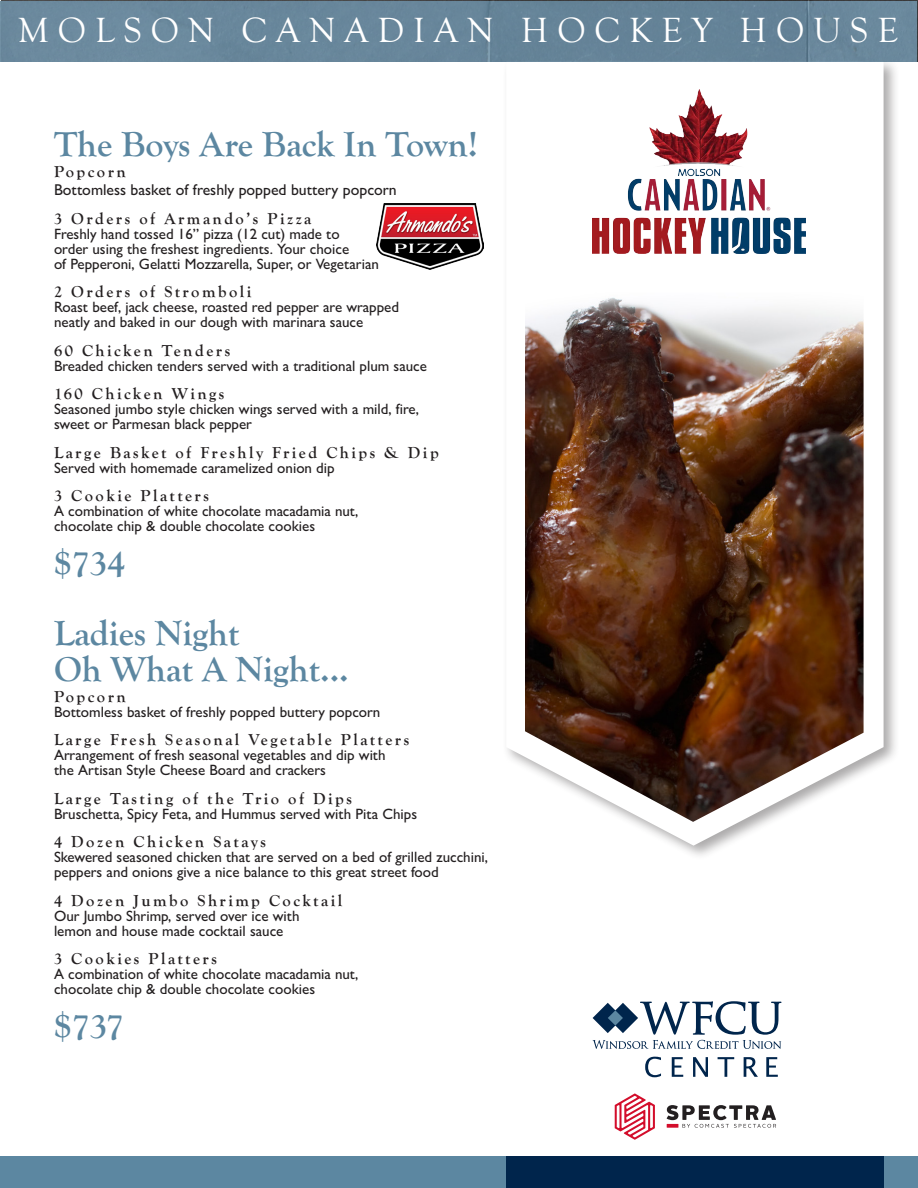
<style>
.page{position:relative;width:918px;height:1188px;background:#fff}
.page>*{position:absolute;margin:0;border:0;box-sizing:border-box;transform-origin:0 0}
.t1{font:700 36px "Goudy Old Style T";color:#5c87a1}
.t2{font:36px "Goudy Old Style T";letter-spacing:.25em;color:#fff}
.t3{font:700 16.5px "Goudy Old Style T";letter-spacing:.15em;color:#231f20}
.t4{font:500 15.75px "Gill Sans MT Std";color:#231f20}
.t5{font:500 15px/15px "Gill Sans MT Std";color:#231f20}
</style>
<div class="page">
<div style="left:502px;top:57px;width:398px;height:804px;background:#231f20;opacity:.38"></div>
<svg style="left:506px;top:62px;width:378px;height:784px"></svg>
<img style="left:525px;top:62px;width:339px;height:760px">
<img style="left:592px;top:90px;width:214px;height:164px">
<div style="left:0;top:0;width:918px;height:62px;background:#68869b"></div>
<div style="left:0;top:1156px;width:918px;height:32px;background:#5c87a1"></div>
<svg style="left:615px;top:1094px;width:40px;height:46px"></svg>
<svg style="left:667px;top:1105px;width:109px;height:23px"></svg>
<div style="left:506px;top:1156px;width:378px;height:32px;background:#00254c"></div>
<svg style="left:592px;top:1001px;width:190px;height:48px"></svg>
<svg style="left:645px;top:1057px;width:16px;height:20px"></svg>
<svg style="left:672px;top:1057px;width:11px;height:20px"></svg>
<svg style="left:693px;top:1057px;width:15px;height:20px"></svg>
<svg style="left:718px;top:1057px;width:16px;height:20px"></svg>
<svg style="left:744px;top:1057px;width:14px;height:20px"></svg>
<svg style="left:766px;top:1057px;width:12px;height:20px"></svg>
<img style="left:377px;top:203px;width:106px;height:67px">
<p class="t2" style="left:18px;top:10px;width:882px">MOLSON CANADIAN HOCKEY HOUSE</p>
<p class="t1" style="left:54px;top:124px;width:425px">The Boys Are Back In Town!</p>
<p class="t3" style="left:54px;top:163px;width:73px">Popcorn</p>
<p class="t4" style="left:54px;top:181px;width:344px">Bottomless basket of freshly popped buttery popcorn</p>
<p class="t3" style="left:54px;top:209px;width:259px">3 Orders of Armando’s Pizza</p>
<p class="t5" style="left:54px;top:226px;width:287px">Freshly hand tossed 16” pizza (12 cut) made to</p>
<p class="t5" style="left:54px;top:241px;width:297px">order using the freshest ingredients. Your choice</p>
<p class="t5" style="left:54px;top:256px;width:326px">of Pepperoni, Gelatti Mozzarella, Super, or Vegetarian</p>
<p class="t3" style="left:54px;top:283px;width:199px">2 Orders of Stromboli</p>
<p class="t5" style="left:54px;top:300px;width:347px">Roast beef, jack cheese, roasted red pepper are wrapped</p>
<p class="t5" style="left:54px;top:315px;width:311px">neatly and baked in our dough with marinara sauce</p>
<p class="t3" style="left:54px;top:341px;width:178px">60 Chicken Tenders</p>
<p class="t5" style="left:54px;top:358px;width:375px">Breaded chicken tenders served with a traditional plum sauce</p>
<p class="t3" style="left:54px;top:385px;width:172px">160 Chicken Wings</p>
<p class="t5" style="left:54px;top:402px;width:367px">Seasoned jumbo style chicken wings served with a mild, fire,</p>
<p class="t5" style="left:54px;top:417px;width:199px">sweet or Parmesan black pepper</p>
<p class="t3" style="left:54px;top:443px;width:386px">Large Basket of Freshly Fried Chips &amp; Dip</p>
<p class="t5" style="left:54px;top:460px;width:282px">Served with homemade caramelized onion dip</p>
<p class="t3" style="left:54px;top:487px;width:156px">3 Cookie Platters</p>
<p class="t5" style="left:54px;top:504px;width:306px">A combination of white chocolate macadamia nut,</p>
<p class="t5" style="left:54px;top:519px;width:263px">chocolate chip &amp; double chocolate cookies</p>
<p class="t1" style="left:54px;top:543px;width:73px">$734</p>
<p class="t1" style="left:54px;top:613px;width:187px">Ladies Night</p>
<p class="t1" style="left:54px;top:649px;width:296px">Oh What A Night...</p>
<p class="t3" style="left:54px;top:687px;width:73px">Popcorn</p>
<p class="t5" style="left:54px;top:704px;width:328px">Bottomless basket of freshly popped buttery popcorn</p>
<p class="t3" style="left:54px;top:731px;width:357px">Large Fresh Seasonal Vegetable Platters</p>
<p class="t5" style="left:54px;top:748px;width:333px">Arrangement of fresh seasonal vegetables and dip with</p>
<p class="t5" style="left:54px;top:763px;width:273px">the Artisan Style Cheese Board and crackers</p>
<p class="t3" style="left:54px;top:789px;width:300px">Large Tasting of the Trio of Dips</p>
<p class="t5" style="left:54px;top:806px;width:365px">Bruschetta, Spicy Feta, and Hummus served with Pita Chips</p>
<p class="t3" style="left:54px;top:833px;width:214px">4 Dozen Chicken Satays</p>
<p class="t5" style="left:54px;top:850px;width:436px">Skewered seasoned chicken that are served on a bed of grilled zucchini, peppers and onions give a nice balance to this great street food</p>
<p class="t3" style="left:54px;top:891px;width:290px">4 Dozen Jumbo Shrimp Cocktail</p>
<p class="t5" style="left:54px;top:908px;width:247px">Our Jumbo Shrimp, served over ice with</p>
<p class="t5" style="left:54px;top:923px;width:231px">lemon and house made cocktail sauce</p>
<p class="t3" style="left:54px;top:950px;width:164px">3 Cookies Platters</p>
<p class="t5" style="left:54px;top:967px;width:306px">A combination of white chocolate macadamia nut,</p>
<p class="t5" style="left:54px;top:982px;width:263px">chocolate chip &amp; double chocolate cookies</p>
<p class="t1" style="left:54px;top:1005px;width:71px">$737</p>
</div>
